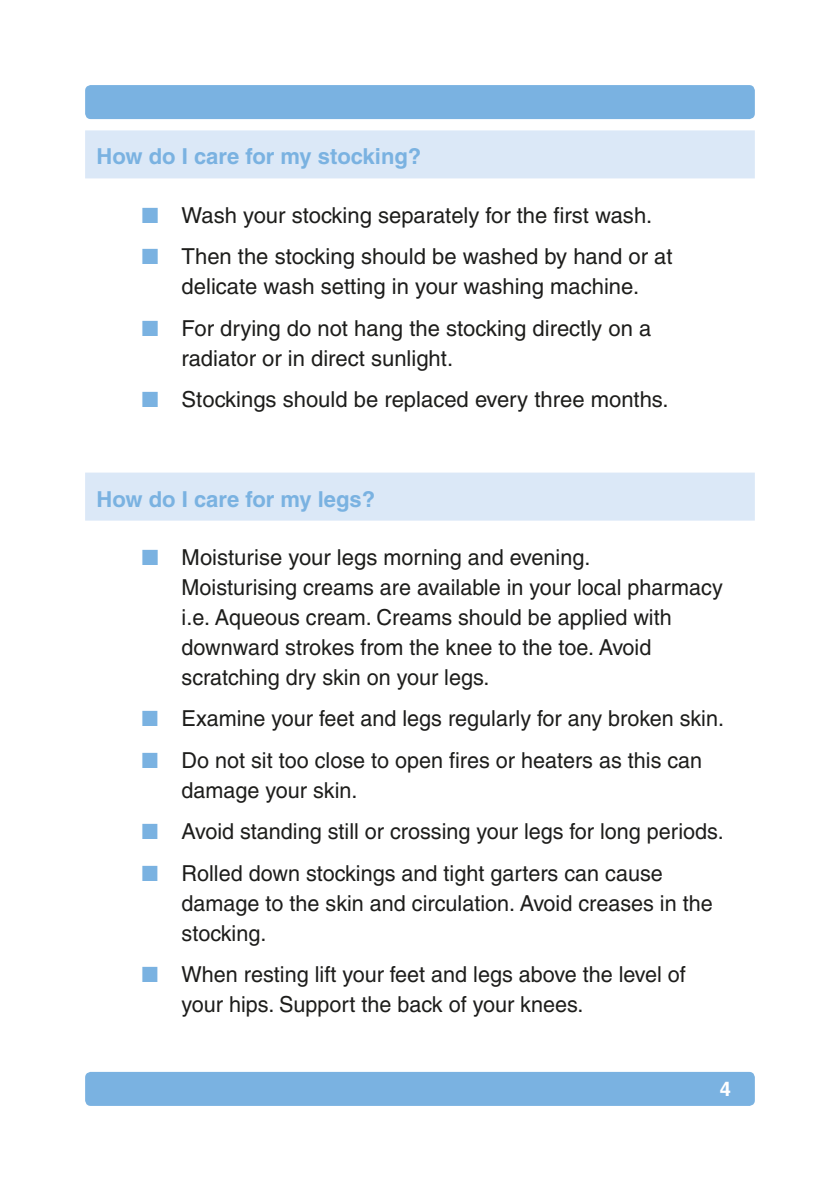
<style>
.page{position:relative;width:840px;height:1191px;background:#fff}
.page>*{position:absolute;margin:0;border:0;box-sizing:border-box;transform-origin:0 0}
.t1{font:22px/30px "Helvetica LT";color:#1d1d1b}
.t2{font:700 22px "Helvetica LT";color:#7ab2e1}
.t3{font:700 20px "Helvetica LT";color:#fff}
.s1{color:#7ab2e1}
</style>
<div class="page">
<div style="left:85px;top:85px;width:669px;height:34px;background:#7ab2e1;border-radius:6px"></div>
<div style="left:85px;top:1071px;width:669px;height:35px;background:#7ab2e1;border-radius:6px"></div>
<div style="left:85px;top:130px;width:669px;height:48px;background:#dbe8f7"></div>
<div style="left:85px;top:472px;width:669px;height:48px;background:#dbe8f7"></div>
<p class="t2" style="left:96px;top:143px;width:326px">How do I care for my stocking?</p>
<p class="t1" style="left:142px;top:200px;width:511px"><span class="s1">■</span> Wash your stocking separately for the first wash.</p>
<p class="t1" style="left:142px;top:241px;width:532px;text-align:center"><span class="s1">■</span> Then the stocking should be washed by hand or at delicate wash setting in your washing machine.</p>
<p class="t1" style="left:181px;top:313px;width:471px;text-indent:-40px"><span class="s1">■</span> For drying do not hang the stocking directly on a radiator or in direct sunlight.</p>
<p class="t1" style="left:142px;top:384px;width:528px"><span class="s1">■</span> Stockings should be replaced every three months.</p>
<p class="t2" style="left:96px;top:485px;width:280px">How do I care for my legs?</p>
<p class="t1" style="left:181px;top:542px;width:542px;text-indent:-40px"><span class="s1">■</span> Moisturise your legs morning and evening.<br>Moisturising creams are available in your local pharmacy i.e. Aqueous cream. Creams should be applied with downward strokes from the knee to the toe. Avoid scratching dry skin on your legs.</p>
<p class="t1" style="left:142px;top:703px;width:583px"><span class="s1">■</span> Examine your feet and legs regularly for any broken skin.</p>
<p class="t1" style="left:181px;top:745px;width:522px;text-indent:-40px"><span class="s1">■</span> Do not sit too close to open fires or heaters as this can damage your skin.</p>
<p class="t1" style="left:142px;top:816px;width:583px"><span class="s1">■</span> Avoid standing still or crossing your legs for long periods.</p>
<p class="t1" style="left:181px;top:857px;width:532px;text-indent:-40px"><span class="s1">■</span> Rolled down stockings and tight garters can cause damage to the skin and circulation. Avoid creases in the stocking.</p>
<p class="t1" style="left:181px;top:959px;width:505px;text-indent:-40px"><span class="s1">■</span> When resting lift your feet and legs above the level of your hips. Support the back of your knees.</p>
<p class="t3" style="left:719px;top:1077px;width:13px">4</p>
</div>
